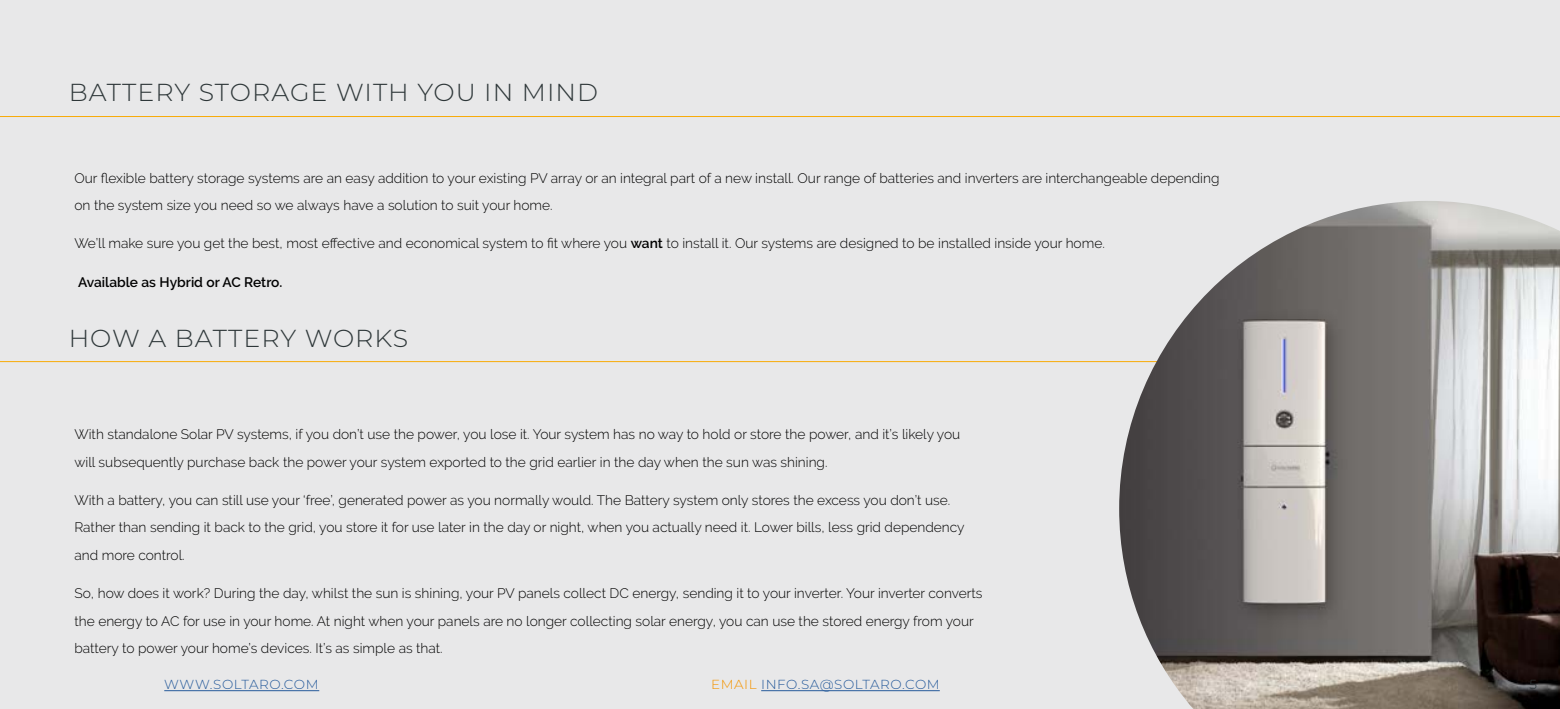
<style>
.page{position:relative;width:1560px;height:709px;background:#fff}
.page>*{position:absolute;margin:0;border:0;box-sizing:border-box;transform-origin:0 0}
.t1{font:300 24.5px "Montserrat";letter-spacing:.04em;color:#2e3739}
.t2{font:300 13.75px/27.5px "Raleway";color:#000}
.t3{font:600 13.75px "Raleway";color:#000}
.t4{font:300 13.12px "Montserrat";letter-spacing:.04em;color:#275b9b}
.t5{font:300 13.12px "Montserrat";color:#2e3739}
.s1{font-weight:600}
.s2{color:#f49400}
</style>
<div class="page">
<div style="left:0;top:0;width:1559px;height:709px;background:#e8e8e9"></div>
<hr style="left:0;top:361px;width:1217px;height:1px;background:#f8ab08">
<hr style="left:0;top:116px;width:1559px;height:1px;background:#f8ab08">
<hr style="left:164px;top:690px;width:155px;height:1px;background:#275b9b">
<hr style="left:761px;top:690px;width:178px;height:1px;background:#275b9b">
<img style="left:1119px;top:201px;width:440px;height:508px">
<h1 class="t1" style="left:69px;top:76px;width:531px">BATTERY STORAGE WITH YOU IN MIND</h1>
<p class="t2" style="left:74px;top:164px;width:1146px">Our flexible battery storage systems are an easy addition to your existing PV array or an integral part of a new install. Our range of batteries and inverters are interchangeable depending on the system size you need so we always have a solution to suit your home.</p>
<p class="t2" style="left:74px;top:230px;width:1031px">We’ll make sure you get the best, most effective and economical system to fit where you <span class="s1">want</span> to install it. Our systems are designed to be installed inside your home.</p>
<p class="t3" style="left:78px;top:274px;width:206px">Available as Hybrid or AC Retro.</p>
<h1 class="t1" style="left:69px;top:322px;width:341px">HOW A BATTERY WORKS</h1>
<p class="t2" style="left:74px;top:420px;width:887px">With standalone Solar PV systems, if you don’t use the power, you lose it. Your system has no way to hold or store the power, and it’s likely you will subsequently purchase back the power your system exported to the grid earlier in the day when the sun was shining.</p>
<p class="t2" style="left:74px;top:486px;width:891px">With a battery, you can still use your ‘free’, generated power as you normally would. The Battery system only stores the excess you don’t use.<br>Rather than sending it back to the grid, you store it for use later in the day or night, when you actually need it. Lower bills, less grid dependency and more control.</p>
<p class="t2" style="left:74px;top:579px;width:909px">So, how does it work? During the day, whilst the sun is shining, your PV panels collect DC energy, sending it to your inverter. Your inverter converts the energy to AC for use in your home. At night when your panels are no longer collecting solar energy, you can use the stored energy from your battery to power your home’s devices. It’s as simple as that.</p>
<p class="t4" style="left:164px;top:675px;width:156px">WWW.SOLTARO.COM</p>
<p class="t4" style="left:711px;top:675px;width:230px"><span class="s2">EMAIL</span> INFO.SA@SOLTARO.COM</p>
<p class="t5" style="left:1529px;top:675px;width:9px">5</p>
</div>
